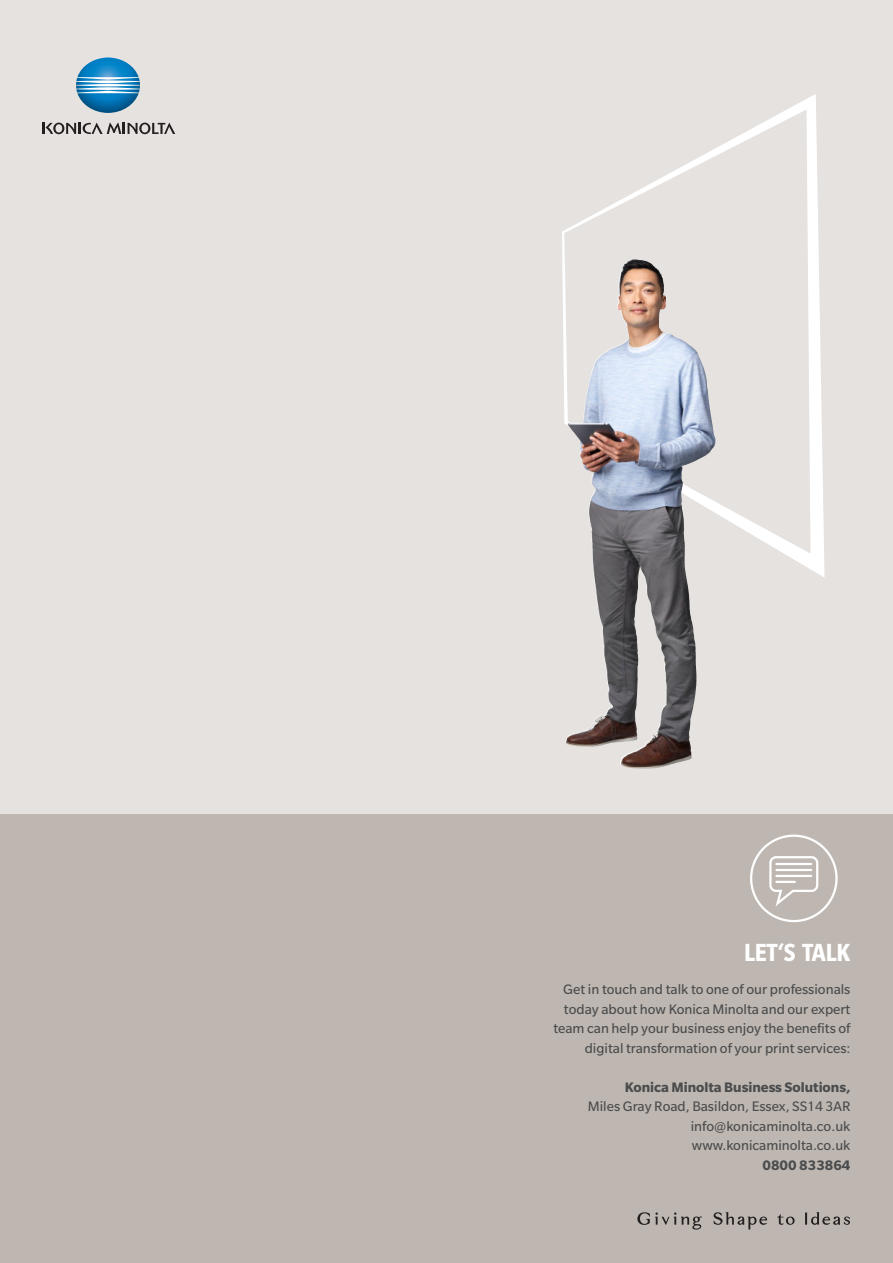
<style>
.page{position:relative;width:893px;height:1263px;background:#e5e2e0}
.page>*{position:absolute;margin:0;border:0;box-sizing:border-box;transform-origin:0 0}
.t1{font:700 condensed 27px "Slate Pro";letter-spacing:-.01em;color:#fff}
.t2{font:15px/19.5px "Slate Pro";color:#4b4c4d;text-align:right}
.t3{font:700 15px "Slate Pro";color:#4b4c4d}
</style>
<div class="page">
<div style="left:0;top:814px;width:893px;height:449px;background:#beb7b1"></div>
<img style="left:76px;top:57px;width:64px;height:56px">
<svg style="left:43px;top:123px;width:132px;height:11px"></svg>
<div style="left:750px;top:834px;width:88px;height:88px;border:2px solid #fff;border-radius:50%"></div>
<svg style="left:769px;top:856px;width:50px;height:50px"></svg>
<svg style="left:714px;top:1212px;width:53px;height:17px"></svg>
<svg style="left:805px;top:1212px;width:45px;height:13px"></svg>
<svg style="left:637px;top:1212px;width:65px;height:17px"></svg>
<svg style="left:777px;top:1214px;width:18px;height:11px"></svg>
<svg style="left:562px;top:94px;width:262px;height:484px"></svg>
<svg style="left:621px;top:259px;width:12px;height:12px"></svg>
<h1 class="t1" style="left:744px;top:938px;width:108px">LET‘S TALK</h1>
<p class="t2" style="left:553px;top:980px;width:299px">Get in touch and talk to one of our professionals today about how Konica Minolta and our expert team can help your business enjoy the benefits of digital transformation of your print services:</p>
<p class="t3" style="left:625px;top:1079px;width:227px">Konica Minolta Business Solutions,</p>
<p class="t2" style="left:691px;top:1097px;width:161px;text-align:justify;text-indent:-103px">Miles Gray Road, Basildon, Essex, SS14 3AR info@konicaminolta.co.uk www.konicaminolta.co.uk</p>
<p class="t3" style="left:762px;top:1157px;width:89px">0800 833864</p>
</div>
